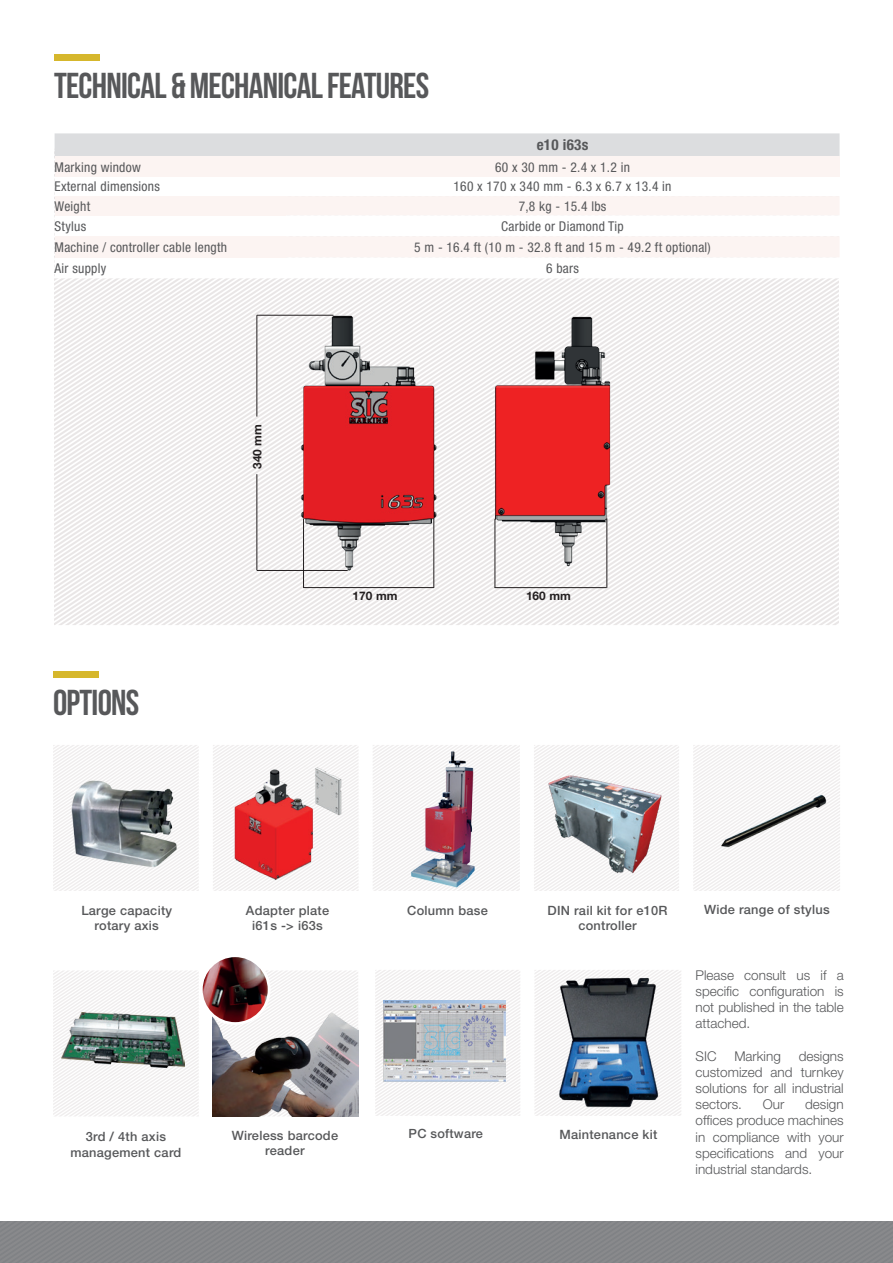
<style>
.page{position:relative;width:893px;height:1263px;background:#fff}
.page>*{position:absolute;margin:0;border:0;box-sizing:border-box;transform-origin:0 0}
.t1{font:36px "Bebas Neue";letter-spacing:-.02em;color:#57585a}
.t2{font:700 condensed 15px "Helvetica Neue LT Pro";letter-spacing:.02em;color:#57585a}
.t3{font:300 13.5px/16.2px "Helvetica Neue LT Pro";color:#57585a;text-align:justify}
.t4{font:condensed 13.5px "Helvetica Neue LT Pro";letter-spacing:.02em;color:#57585a}
.t5{font:500 12.75px/15.3px "Helvetica Neue LT Pro";letter-spacing:.02em;color:#57585a;text-align:center}
.t6{font:700 11.85px "Helvetica Neue LT Pro";color:#231f20}
</style>
<div class="page">
<svg style="left:266px;top:971px;width:92px;height:36px"></svg>
<svg style="left:375px;top:970px;width:145px;height:146px"></svg>
<svg style="left:535px;top:970px;width:146px;height:146px"></svg>
<div style="left:55px;top:54px;width:45px;height:6px;background:#d6b72c"></div>
<svg style="left:441px;top:362px;width:398px;height:263px"></svg>
<svg style="left:448px;top:367px;width:391px;height:258px"></svg>
<svg style="left:455px;top:371px;width:384px;height:254px"></svg>
<svg style="left:462px;top:376px;width:377px;height:249px"></svg>
<svg style="left:537px;top:425px;width:302px;height:200px"></svg>
<svg style="left:544px;top:430px;width:295px;height:195px"></svg>
<svg style="left:558px;top:439px;width:281px;height:186px"></svg>
<svg style="left:565px;top:444px;width:274px;height:181px"></svg>
<svg style="left:572px;top:448px;width:267px;height:177px"></svg>
<svg style="left:578px;top:453px;width:261px;height:172px"></svg>
<svg style="left:54px;top:133px;width:786px;height:184px"></svg>
<div style="left:55px;top:236px;width:230px;height:21px;background:#fcf4f2"></div>
<img style="left:284px;top:308px;width:159px;height:275px">
<hr style="left:257px;top:315px;width:76px;height:1px;background:#231f20">
<hr style="left:257px;top:315px;width:1px;height:102px;background:#231f20">
<hr style="left:257px;top:474px;width:1px;height:96px;background:#231f20">
<hr style="left:303px;top:519px;width:1px;height:69px;background:#231f20">
<hr style="left:434px;top:518px;width:1px;height:70px;background:#231f20">
<hr style="left:257px;top:570px;width:91px;height:1px;background:#231f20">
<hr style="left:303px;top:587px;width:131px;height:1px;background:#231f20">
<img style="left:468px;top:308px;width:172px;height:277px">
<hr style="left:495px;top:519px;width:1px;height:69px;background:#231f20">
<hr style="left:607px;top:518px;width:1px;height:70px;background:#231f20">
<hr style="left:495px;top:587px;width:112px;height:1px;background:#231f20">
<div style="left:0;top:1222px;width:893px;height:41px;background:#858689"></div>
<div style="left:54px;top:672px;width:45px;height:6px;background:#d6b72c"></div>
<svg style="left:213px;top:887px;width:145px;height:4px"></svg>
<svg style="left:53px;top:745px;width:146px;height:146px"></svg>
<svg style="left:53px;top:971px;width:146px;height:145px"></svg>
<svg style="left:534px;top:745px;width:145px;height:146px"></svg>
<img style="left:542px;top:770px;width:125px;height:109px">
<svg style="left:373px;top:745px;width:147px;height:146px"></svg>
<img style="left:60px;top:756px;width:128px;height:124px">
<img style="left:397px;top:745px;width:98px;height:146px">
<img style="left:213px;top:745px;width:146px;height:142px">
<svg style="left:693px;top:745px;width:147px;height:146px"></svg>
<img style="left:712px;top:779px;width:123px;height:90px">
<img style="left:383px;top:1000px;width:123px;height:81px">
<img style="left:552px;top:970px;width:110px;height:146px">
<img style="left:212px;top:1007px;width:147px;height:110px">
<img style="left:201px;top:956px;width:68px;height:67px;border-radius:34px">
<div style="left:200px;top:954px;width:71px;height:71px;border:3px solid #fff;border-radius:50%"></div>
<img style="left:62px;top:1012px;width:123px;height:56px">
<h1 class="t1" style="left:54px;top:66px;width:377px">TECHNICAL &amp; MECHANICAL FEATURES</h1>
<p class="t2" style="left:537px;top:136px;width:53px">e10 i63s</p>
<p class="t4" style="left:55px;top:159px;width:88px">Marking window</p>
<p class="t4" style="left:495px;top:159px;width:136px">60 x 30 mm - 2.4 x 1.2 in</p>
<p class="t4" style="left:55px;top:179px;width:107px">External dimensions</p>
<p class="t4" style="left:454px;top:179px;width:219px">160 x 170 x 340 mm - 6.3 x 6.7 x 13.4 in</p>
<p class="t4" style="left:55px;top:198px;width:37px">Weight</p>
<p class="t4" style="left:519px;top:198px;width:89px">7,8 kg - 15.4 lbs</p>
<p class="t4" style="left:55px;top:218px;width:33px">Stylus</p>
<p class="t4" style="left:501px;top:218px;width:124px">Carbide or Diamond Tip</p>
<p class="t4" style="left:55px;top:239px;width:174px">Machine / controller cable length</p>
<p class="t4" style="left:414px;top:239px;width:298px">5 m - 16.4 ft (10 m - 32.8 ft and 15 m - 49.2 ft optional)</p>
<p class="t4" style="left:55px;top:260px;width:53px">Air supply</p>
<p class="t4" style="left:546px;top:260px;width:34px">6 bars</p>
<h1 class="t1" style="left:53px;top:682px;width:88px">OPTIONS</h1>
<p class="t6" style="left:250px;top:469px;width:46px;rotate:-90deg">340 mm</p>
<p class="t6" style="left:353px;top:588px;width:46px">170 mm</p>
<p class="t6" style="left:526px;top:588px;width:46px">160 mm</p>
<p class="t5" style="left:81px;top:903px;width:92px">Large capacity</p>
<p class="t5" style="left:407px;top:903px;width:82px">Column base</p>
<p class="t5" style="left:95px;top:918px;width:66px">rotary axis</p>
<p class="t5" style="left:246px;top:903px;width:85px">Adapter plate i61s -&gt; i63s</p>
<p class="t5" style="left:548px;top:903px;width:121px">DIN rail kit for e10R controller</p>
<p class="t5" style="left:704px;top:902px;width:127px">Wide range of stylus</p>
<p class="t5" style="left:70px;top:1129px;width:112px">3rd / 4th axis management card</p>
<p class="t5" style="left:232px;top:1127px;width:108px">Wireless barcode</p>
<p class="t5" style="left:409px;top:1126px;width:76px">PC software</p>
<p class="t5" style="left:559px;top:1126px;width:99px">Maintenance kit</p>
<p class="t5" style="left:265px;top:1143px;width:41px">reader</p>
<p class="t3" style="left:695px;top:966px;width:150px">Please consult us if a specific configuration is not published in the table attached.</p>
<p class="t3" style="left:695px;top:1047px;width:23px">SIC</p>
<p class="t3" style="left:734px;top:1047px;width:48px">Marking</p>
<p class="t3" style="left:695px;top:1047px;width:150px;text-indent:103px">designs customized and turnkey solutions for all industrial sectors.</p>
<p class="t3" style="left:763px;top:1096px;width:23px">Our</p>
<p class="t3" style="left:695px;top:1096px;width:150px;text-indent:110px">design offices produce machines in compliance with your specifications and your industrial standards.</p>
</div>
